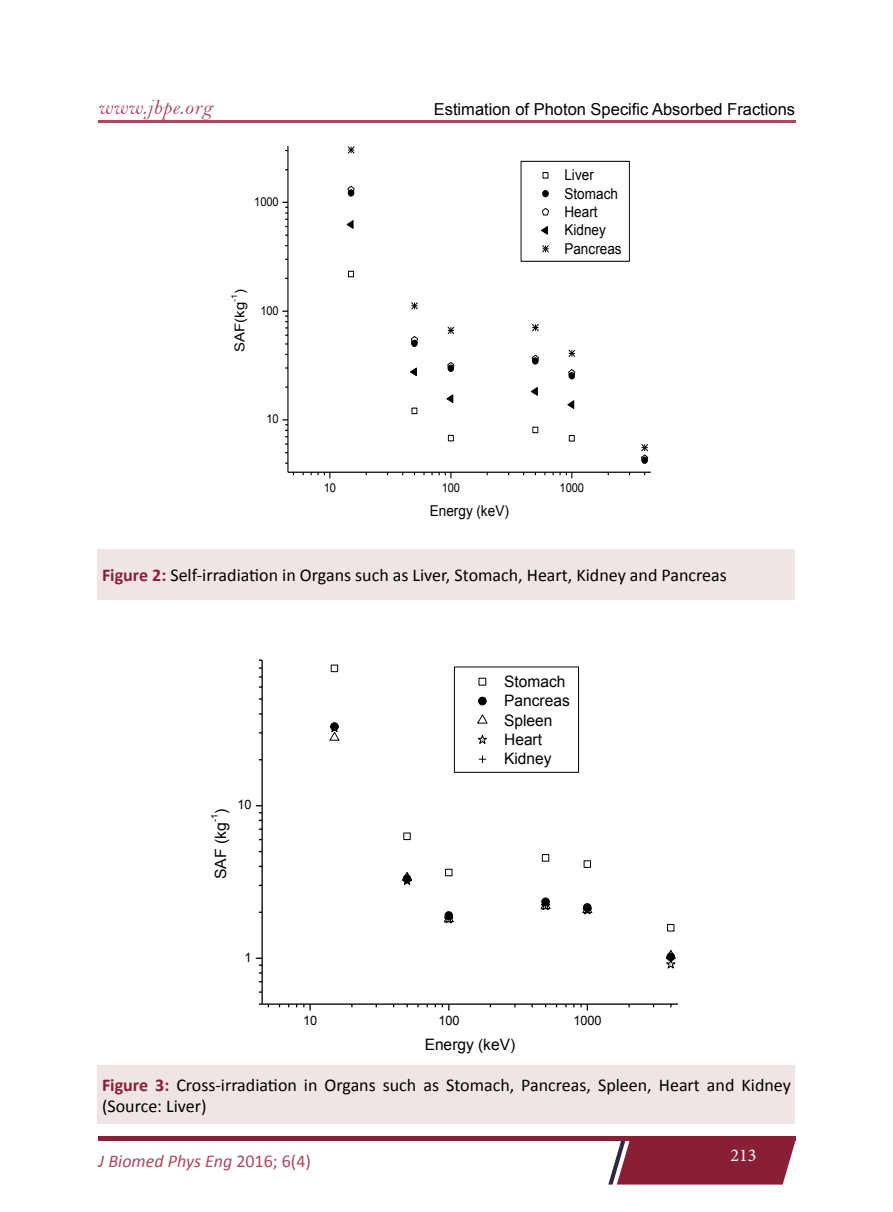
<style>
.page{position:relative;width:893px;height:1212px;background:#fff}
.page>*{position:absolute;margin:0;border:0;box-sizing:border-box;transform-origin:0 0}
.t1{font:21px "Bell MT Italic";letter-spacing:.03em;color:#ad465c}
.t2{font:18px/21.6px "Calibri";color:#000}
.t3{font:italic 18px "Calibri";color:#ad465c}
.t4{font:18px "Minion Pro";color:#fff}
.t5{font:16.5px "Arial";color:#000}
.t6{font:15.75px/19.4px "Arial";color:#000}
.t7{font:15.45px "Arial";color:#000}
.t8{font:15px/18.3px "Arial";color:#000;scale:.91 1}
.t9{font:13.5px "Arial";color:#000;scale:1.1 1}
.t10{font:12.9px "Arial";letter-spacing:-.005em;color:#000}
.t11{font:12.3px "Arial";letter-spacing:-.005em;color:#000;scale:.91 1}
.t12{font:9.3px "Arial";color:#000}
.t13{font:8.1px "Arial";color:#000;scale:1.1 1}
.s1{font-weight:700;color:#891f36}
.s2{font-style:normal}
</style>
<div class="page">
<div style="left:98px;top:1136px;width:697px;height:5px;background:#891f36"></div>
<svg style="left:608px;top:1141px;width:187px;height:43px;background:#913348"></svg>
<hr style="left:98px;top:120px;width:698px;height:2px;background:#ad465c">
<svg style="left:311px;top:473px;width:19px;height:5px"></svg>
<svg style="left:439px;top:473px;width:12px;height:5px"></svg>
<svg style="left:553px;top:473px;width:19px;height:5px"></svg>
<hr style="left:288px;top:472px;width:363px;height:1px;background:#000">
<svg style="left:282px;top:419px;width:5px;height:18px"></svg>
<svg style="left:282px;top:311px;width:5px;height:17px"></svg>
<svg style="left:282px;top:202px;width:5px;height:18px"></svg>
<hr style="left:287px;top:146px;width:2px;height:326px;background:#000">
<svg style="left:348px;top:271px;width:6px;height:6px"></svg>
<svg style="left:412px;top:408px;width:5px;height:6px"></svg>
<svg style="left:448px;top:435px;width:6px;height:6px"></svg>
<svg style="left:533px;top:427px;width:5px;height:6px"></svg>
<svg style="left:569px;top:435px;width:5px;height:6px"></svg>
<div style="left:411px;top:340px;width:6px;height:7px;border:1px solid #000;border-radius:50%"></div>
<div style="left:448px;top:365px;width:6px;height:7px;border:1px solid #000;border-radius:50%"></div>
<div style="left:641px;top:457px;width:7px;height:7px;border:1px solid #000;border-radius:50%"></div>
<svg style="left:347px;top:186px;width:8px;height:10px"></svg>
<svg style="left:411px;top:336px;width:7px;height:10px"></svg>
<svg style="left:447px;top:362px;width:8px;height:9px"></svg>
<svg style="left:532px;top:354px;width:7px;height:10px"></svg>
<svg style="left:568px;top:369px;width:7px;height:10px"></svg>
<svg style="left:346px;top:220px;width:8px;height:9px"></svg>
<svg style="left:410px;top:367px;width:7px;height:10px"></svg>
<svg style="left:446px;top:394px;width:7px;height:9px"></svg>
<svg style="left:531px;top:387px;width:7px;height:9px"></svg>
<svg style="left:567px;top:400px;width:7px;height:9px"></svg>
<svg style="left:347px;top:146px;width:8px;height:8px"></svg>
<svg style="left:411px;top:302px;width:7px;height:8px"></svg>
<svg style="left:447px;top:326px;width:8px;height:8px"></svg>
<svg style="left:532px;top:324px;width:7px;height:8px"></svg>
<svg style="left:568px;top:349px;width:8px;height:8px"></svg>
<svg style="left:641px;top:444px;width:7px;height:19px"></svg>
<div style="left:521px;top:161px;width:109px;height:101px;border:1px solid #000"></div>
<svg style="left:543px;top:172px;width:5px;height:6px"></svg>
<div style="left:542px;top:190px;width:7px;height:7px;border:1px solid #000;border-radius:50%"></div>
<svg style="left:543px;top:191px;width:5px;height:6px"></svg>
<svg style="left:542px;top:208px;width:7px;height:7px"></svg>
<svg style="left:541px;top:226px;width:7px;height:9px"></svg>
<svg style="left:542px;top:245px;width:7px;height:8px"></svg>
<div style="left:98px;top:549px;width:697px;height:51px;background:#f0e5e5"></div>
<div style="left:98px;top:1065px;width:697px;height:59px;background:#f0e5e5"></div>
<svg style="left:303px;top:1005px;width:8px;height:5px"></svg>
<svg style="left:573px;top:1005px;width:15px;height:5px"></svg>
<hr style="left:262px;top:1003px;width:416px;height:2px;background:#000">
<svg style="left:256px;top:957px;width:5px;height:9px"></svg>
<hr style="left:261px;top:660px;width:2px;height:344px;background:#000">
<div style="left:331px;top:665px;width:7px;height:7px;border:1px solid #000"></div>
<div style="left:454px;top:667px;width:125px;height:105px;border:1px solid #000"></div>
<div style="left:479px;top:697px;width:7px;height:8px;background:#000;border-radius:50%"></div>
<div style="left:478px;top:697px;width:8px;height:8px;border:1px solid #000;border-radius:50%"></div>
<svg style="left:329px;top:714px;width:347px;height:255px"></svg>
<p class="t1" style="left:98px;top:94px;width:116px">www.jbpe.org</p>
<p class="t5" style="left:434px;top:98px;width:363px">Estimation of Photon Specific Absorbed Fractions</p>
<p class="t11" style="left:254px;top:193px;width:28px">1000</p>
<p class="t9" style="left:231px;top:294px;width:6px;rotate:-90deg">)</p>
<p class="t13" style="left:229px;top:302px;width:9px;rotate:-90deg">-1</p>
<p class="t9" style="left:231px;top:352px;width:47px;rotate:-90deg">SAF(kg</p>
<p class="t11" style="left:260px;top:302px;width:22px">100</p>
<p class="t11" style="left:266px;top:411px;width:15px">10</p>
<p class="t8" style="left:564px;top:166px;width:64px">Liver<br>Stomach<br>Heart<br>Kidney<br>Pancreas</p>
<p class="t11" style="left:324px;top:480px;width:15px">10</p>
<p class="t11" style="left:442px;top:480px;width:22px">100</p>
<p class="t11" style="left:560px;top:480px;width:28px">1000</p>
<p class="t8" style="left:430px;top:501px;width:88px">Energy (keV)</p>
<p class="t2" style="left:102px;top:564px;width:626px"><span class="s1">Figure 2:</span> Self-irradiation in Organs such as Liver, Stomach, Heart, Kidney and Pancreas</p>
<p class="t7" style="left:211px;top:814px;width:7px;rotate:-90deg">)</p>
<p class="t12" style="left:208px;top:822px;width:10px;rotate:-90deg">-1</p>
<p class="t7" style="left:211px;top:879px;width:58px;rotate:-90deg">SAF (kg</p>
<p class="t10" style="left:238px;top:796px;width:16px">10</p>
<p class="t10" style="left:245px;top:949px;width:9px">1</p>
<p class="t6" style="left:504px;top:672px;width:67px">Stomach<br>Pancreas<br>Spleen<br>Heart<br>Kidney</p>
<p class="t10" style="left:303px;top:1012px;width:16px">10</p>
<p class="t10" style="left:438px;top:1012px;width:23px">100</p>
<p class="t10" style="left:573px;top:1012px;width:30px">1000</p>
<p class="t6" style="left:425px;top:1035px;width:92px">Energy (keV)</p>
<p class="t2" style="left:102px;top:1074px;width:690px"><span class="s1">Figure 3:</span> Cross-irradiation in Organs such as Stomach, Pancreas, Spleen, Heart and Kidney (Source: Liver)</p>
<p class="t3" style="left:99px;top:1148px;width:214px">J Biomed Phys Eng <span class="s2">2016; 6(4)</span></p>
<p class="t4" style="left:730px;top:1143px;width:27px">213</p>
</div>
